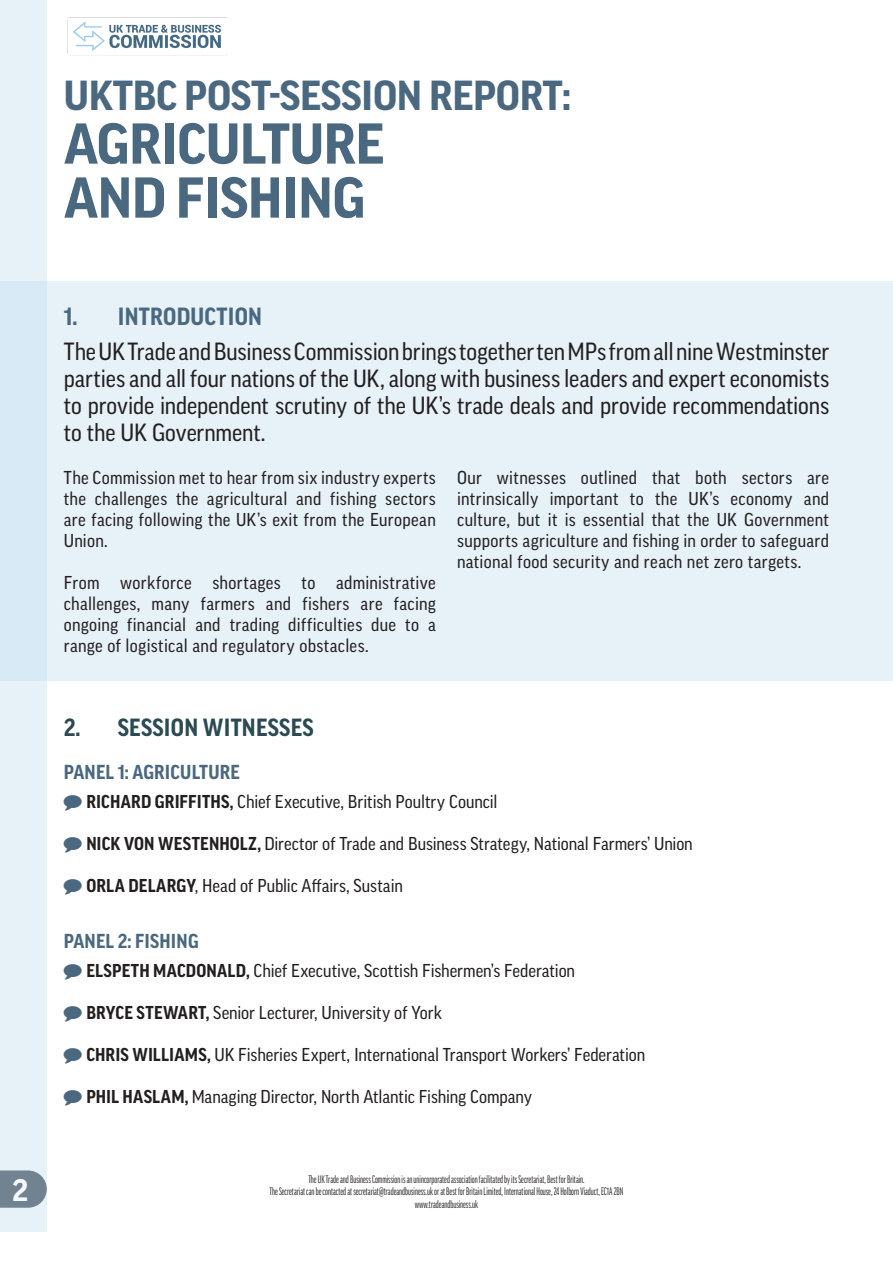
<style>
.page{position:relative;width:893px;height:1263px;background:#fff}
.page>*{position:absolute;margin:0;border:0;box-sizing:border-box;transform-origin:0 0}
.Bold_page_header{font:700 55.5px "Good Pro";letter-spacing:-.01em;color:#4a687f}
.Bold_page_header-2{font:700 40.5px "Good Pro";letter-spacing:-.01em;color:#4a687f}
.t1{font:700 30px "Good Pro";color:#fff}
.Body_Copy{font:24px/27px "Good Pro Narr News";letter-spacing:-.005em;color:#231f20;text-align:justify}
.Subheader{font:700 24px "Good Pro Narr";letter-spacing:.01em;color:#2b4a51}
.Subheader-2{font:700 24px "Good Pro Narr";letter-spacing:.01em;color:#4a687f}
.SubSub{font:700 19.5px "Good Pro Narr";letter-spacing:.01em;color:#4a687f}
.Body_Copy-2{font:18px/21px "Good Pro Narr News";letter-spacing:.005em;color:#231f20;text-align:justify}
.t2{font:10.5px "Good Pro Comp News";color:#231f20}
.s1{color:#4a687f}
.s2{font-family:"Good Pro Narr";font-weight:700}
</style>
<div class="page">
<div style="left:0;top:0;width:47px;height:1231px;background:#e6f1f8"></div>
<img style="left:67px;top:17px;width:161px;height:39px">
<svg style="left:0;top:1170px;width:47px;height:38px;background:#7d8e9b"></svg>
<div style="left:0;top:281px;width:893px;height:399px;background:linear-gradient(to right,#e3f0f7,#e7f2f8)"></div>
<p class="Bold_page_header-2" style="left:64px;top:72px;width:509px">UKTBC POST-SESSION REPORT:</p>
<p class="Bold_page_header" style="left:64px;top:112px;width:322px">AGRICULTURE</p>
<p class="Bold_page_header" style="left:64px;top:166px;width:303px">AND FISHING</p>
<p class="Subheader-2" style="left:64px;top:303px;width:200px">1. INTRODUCTION</p>
<p class="Body_Copy" style="left:64px;top:338px;width:767px">The UK Trade and Business Commission brings together ten MPs from all nine Westminster parties and all four nations of the UK, along with business leaders and expert economists to provide independent scrutiny of the UK’s trade deals and provide recommendations to the UK Government.</p>
<p class="Body_Copy-2" style="left:64px;top:467px;width:374px">The Commission met to hear from six industry experts the challenges the agricultural and fishing sectors are facing following the UK’s exit from the European Union.</p>
<p class="Body_Copy-2" style="left:64px;top:572px;width:374px">From workforce shortages to administrative challenges, many farmers and fishers are facing ongoing financial and trading difficulties due to a range of logistical and regulatory obstacles.</p>
<p class="Body_Copy-2" style="left:457px;top:467px;width:374px">Our witnesses outlined that both sectors are intrinsically important to the UK’s economy and culture, but it is essential that the UK Government supports agriculture and fishing in order to safeguard national food security and reach net zero targets.</p>
<p class="Subheader" style="left:64px;top:714px;width:251px">2. SESSION WITNESSES</p>
<p class="SubSub" style="left:64px;top:761px;width:177px">PANEL 1: AGRICULTURE</p>
<p class="Body_Copy-2" style="left:64px;top:791px;width:435px"><span class="s1">◆</span> <span class="s2">RICHARD GRIFFITHS,</span> Chief Executive, British Poultry Council</p>
<p class="Body_Copy-2" style="left:64px;top:833px;width:630px"><span class="s1">◆</span> <span class="s2">NICK VON WESTENHOLZ,</span> Director of Trade and Business Strategy, National Farmers’ Union</p>
<p class="Body_Copy-2" style="left:64px;top:875px;width:340px"><span class="s1">◆</span> <span class="s2">ORLA DELARGY</span>, Head of Public Affairs, Sustain</p>
<p class="SubSub" style="left:64px;top:930px;width:136px">PANEL 2: FISHING</p>
<p class="Body_Copy-2" style="left:64px;top:960px;width:513px"><span class="s1">◆</span> <span class="s2">ELSPETH MACDONALD,</span> Chief Executive, Scottish Fishermen’s Federation</p>
<p class="Body_Copy-2" style="left:64px;top:1002px;width:380px"><span class="s1">◆</span> <span class="s2">BRYCE STEWART,</span> Senior Lecturer, University of York</p>
<p class="Body_Copy-2" style="left:64px;top:1044px;width:583px"><span class="s1">◆</span> <span class="s2">CHRIS WILLIAMS,</span> UK Fisheries Expert, International Transport Workers’ Federation</p>
<p class="Body_Copy-2" style="left:64px;top:1086px;width:470px"><span class="s1">◆</span> <span class="s2">PHIL HASLAM,</span> Managing Director, North Atlantic Fishing Company</p>
<h3 class="t1" style="left:12px;top:1173px;width:18px">2</h3>
<p class="t2" style="left:308px;top:1173px;width:278px">The UK Trade and Business Commission is an unincorporated association facilitated by its Secretariat, Best for Britain.</p>
<p class="t2" style="left:269px;top:1185px;width:356px">The Secretariat can be contacted at secretariat@tradeandbusiness.uk or at Best for Britain Limited, International House, 24 Holborn Viaduct, EC1A 2BN</p>
<p class="t2" style="left:415px;top:1198px;width:65px">www.tradeandbusiness.uk</p>
</div>
